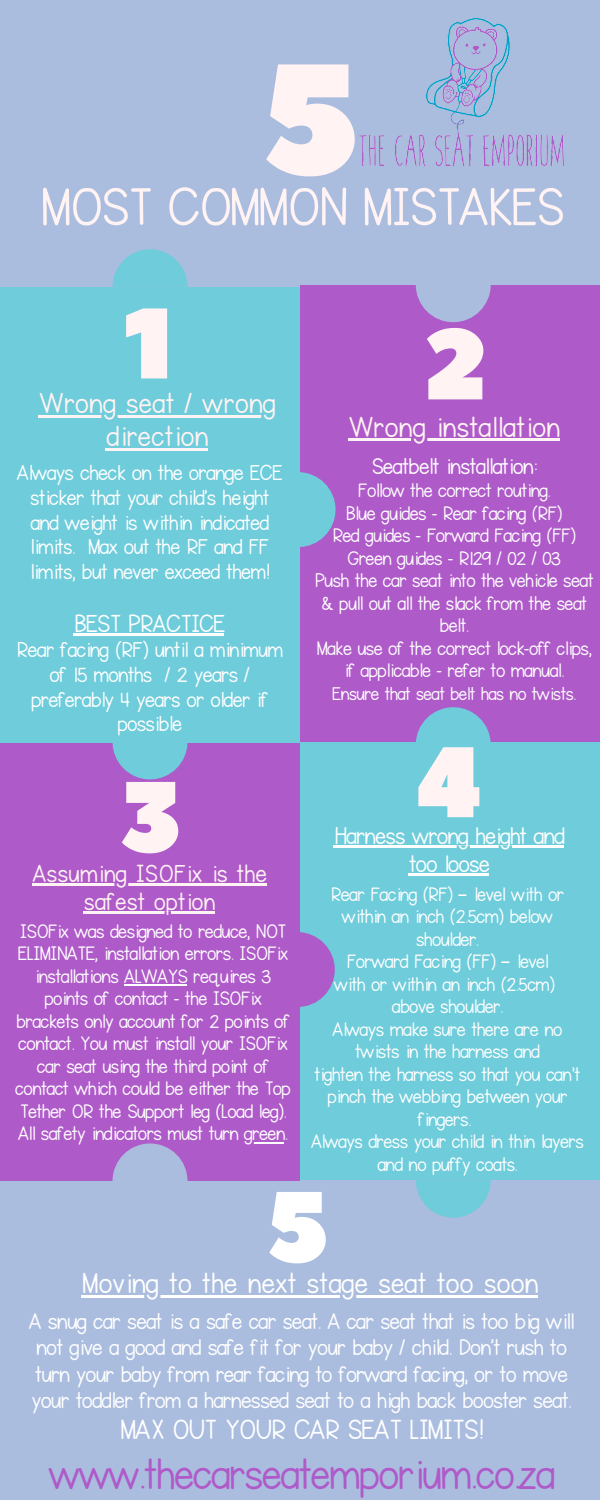
<style>
.page{position:relative;width:600px;height:1500px;background:#abbddf}
.page>*{position:absolute;margin:0;border:0;box-sizing:border-box;transform-origin:0 0}
.t1{font:156.6px "Peace Sans";color:#fff3f3}
.t2{font:100px "Peace Sans";color:#fff3f3}
.t3{font:100px "Peace Sans";color:#fff}
.t4{font:52px "APL Kinder Peeps";color:#fff3f3}
.t5{font:42px "APL Kinder Peeps";color:#af5ac9}
.t6{font:28px/33px "APL Kinder Peeps";letter-spacing:.04em;color:#fff3f3;text-align:center}
.t7{font:28px "APL Kinder Peeps";letter-spacing:.04em;color:#fff}
.t8{font:27px "APL Kinder Peeps";color:#fff}
.t9{font:24px "APL Kinder Peeps";letter-spacing:.04em;color:#fff3f3}
.t10{font:24px "APL Kinder Peeps";color:#fff}
.t11{font:23.1px/27.8px "APL Kinder Peeps";color:#fff;text-align:center}
.t12{font:22px/26.2px "APL Kinder Peeps";color:#fff}
.t13{font:21px/24.8px "APL Kinder Peeps";color:#fff;text-align:center}
.t14{font:19px/22.5px "APL Kinder Peeps";color:#fff;text-align:center}
.t15{font:18px "APL Kinder Peeps";color:#fff}
.s1{font-family:"Noto Sans Gurmukhi"}
</style>
<div class="page">
<div style="left:0;top:287px;width:300px;height:457px;background:#6eccdb"></div>
<div style="left:0;top:743px;width:300px;height:437px;background:#af5ac9"></div>
<div style="left:300px;top:286px;width:300px;height:457px;background:#af5ac9"></div>
<svg style="left:113px;top:249px;width:74px;height:38px"></svg>
<svg style="left:300px;top:472px;width:36px;height:75px"></svg>
<svg style="left:416px;top:1180px;width:75px;height:38px"></svg>
<div style="left:301px;top:742px;width:299px;height:437px;background:#6eccdb"></div>
<hr style="left:333px;top:846px;width:230px;height:2px;background:#fff">
<hr style="left:408px;top:874px;width:80px;height:2px;background:#fff">
<svg style="left:113px;top:1143px;width:74px;height:37px"></svg>
<svg style="left:416px;top:285px;width:75px;height:37px"></svg>
<svg style="left:113px;top:743px;width:74px;height:36px"></svg>
<svg style="left:416px;top:707px;width:75px;height:35px"></svg>
<svg style="left:300px;top:903px;width:35px;height:104px"></svg>
<img style="left:359px;top:18px;width:205px;height:149px">
<hr style="left:32px;top:883px;width:234px;height:2px;background:#fff3f3">
<hr style="left:83px;top:912px;width:132px;height:2px;background:#fff3f3">
<hr style="left:38px;top:415px;width:237px;height:2px;background:#fff3f3">
<hr style="left:106px;top:448px;width:102px;height:2px;background:#fff3f3">
<hr style="left:348px;top:438px;width:212px;height:2px;background:#fff3f3">
<hr style="left:81px;top:1295px;width:457px;height:2px;background:#fff">
<hr style="left:124px;top:984px;width:63px;height:2px;background:#fff">
<hr style="left:244px;top:1142px;width:40px;height:1px;background:#fff">
<hr style="left:74px;top:633px;width:150px;height:2px;background:#fff">
<p class="t1" style="left:263px;top:16px;width:98px">5</p>
<p class="t4" style="left:39px;top:176px;width:523px">MOST COMMON MISTAKES</p>
<p class="t2" style="left:124px;top:277px;width:50px">1</p>
<p class="t6" style="left:38px;top:387px;width:237px">Wrong seat / wrong direction</p>
<p class="t13" style="left:16px;top:461px;width:267px">Always check on the orange ECE sticker that your child's height and weight is within indicated limits. Max out the RF and FF limits, but never exceed them!</p>
<p class="t10" style="left:74px;top:609px;width:152px">BEST PRACTICE</p>
<p class="t13" style="left:16px;top:638px;width:267px">Rear facing (RF) until a minimum of 15 months / 2 years / preferably 4 years or older if possible</p>
<h1 class="t2" style="left:119px;top:751px;width:65px">3</h1>
<h3 class="t9" style="left:32px;top:859px;width:235px">Assuming ISOFix is the</h3>
<p class="t9" style="left:83px;top:888px;width:132px">safest option</p>
<h4 class="t14" style="left:15px;top:920px;width:277px">ISOFix was designed to reduce, NOT ELIMINATE, installation errors. ISOFix installations ALWAYS requires 3 points of contact - the ISOFix brackets only account for 2 points of contact. You must install your ISOFix car seat using the third point of contact which could be either the Top Tether OR the Support leg (Load leg).<br>All safety indicators must turn green.</h4>
<p class="t2" style="left:423px;top:298px;width:67px">2</p>
<p class="t6" style="left:348px;top:410px;width:212px">Wrong installation</p>
<p class="t12" style="left:371px;top:453px;width:167px">Seatbelt installation:</p>
<h3 class="t14" style="left:357px;top:479px;width:194px">Follow the correct routing.</h3>
<p class="t14" style="left:345px;top:502px;width:217px">Blue guides - Rear facing (RF)</p>
<p class="t14" style="left:332px;top:524px;width:245px">Red guides - Forward Facing (FF)</p>
<p class="t14" style="left:347px;top:547px;width:214px">Green guides - R129 / 02 / 03</p>
<p class="t14" style="left:314px;top:569px;width:280px">Push the car seat into the vehicle seat &amp; pull out all the slack from the seat belt.</p>
<p class="t14" style="left:316px;top:637px;width:276px">Make use of the correct lock-off clips, if applicable - refer to manual.</p>
<p class="t15" style="left:332px;top:683px;width:245px">Ensure that seat belt has no twists.</p>
<p class="t2" style="left:415px;top:716px;width:67px">4</p>
<p class="t11" style="left:333px;top:822px;width:232px">Harness wrong height and too loose</p>
<p class="t14" style="left:330px;top:883px;width:234px">Rear Facing (RF) <span class="s1">–</span> level with or within an inch (2.5cm) below shoulder.</p>
<p class="t14" style="left:346px;top:950px;width:203px">Forward Facing (FF) <span class="s1">–</span> level</p>
<p class="t14" style="left:333px;top:973px;width:222px">with or within an inch (2.5cm)</p>
<h3 class="t14" style="left:391px;top:995px;width:112px">above shoulder.</h3>
<p class="t14" style="left:332px;top:1018px;width:231px">Always make sure there are no twists in the harness and</p>
<h4 class="t14" style="left:314px;top:1063px;width:267px">tighten the harness so that you can’t pinch the webbing between your fingers.</h4>
<p class="t14" style="left:311px;top:1130px;width:274px">Always dress your child in thin layers and no puffy coats.</p>
<p class="t6" style="left:412px;top:911px;width:97px">Go for<br>Quantity</p>
<p class="t3" style="left:267px;top:1161px;width:63px">5</p>
<p class="t7" style="left:81px;top:1267px;width:457px">Moving to the next stage seat too soon</p>
<p class="t12" style="left:28px;top:1308px;width:546px">A snug car seat is a safe car seat. A car seat that is too big will not give a good and safe fit for your baby / child. Don't rush to turn your baby from rear facing to forward facing, or to move your toddler from a harnessed seat to a high back booster seat.</p>
<p class="t8" style="left:119px;top:1414px;width:364px">MAX OUT YOUR CAR SEAT LIMITS!</p>
<p class="t5" style="left:48px;top:1450px;width:506px">www.thecarseatemporium.co.za</p>
</div>
